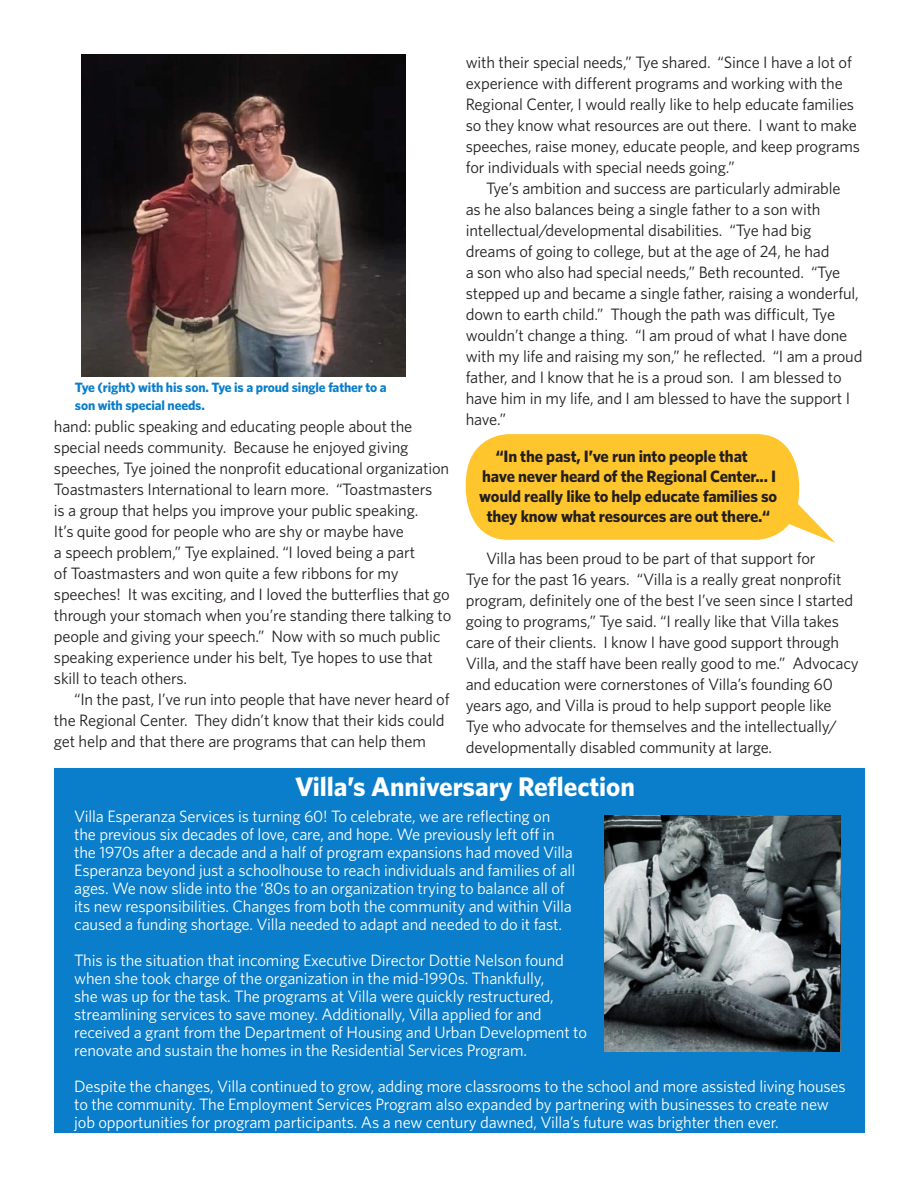
<style>
.page{position:relative;width:918px;height:1188px;background:#fff}
.page>*{position:absolute;margin:0;border:0;box-sizing:border-box;transform-origin:0 0}
.t1{font:700 27px "Whitney";letter-spacing:-.005em;color:#fff}
.t2{font:16.5px/21px "Whitney";letter-spacing:-.01em;color:#231f20}
.t3{font:16.5px/18px "Whitney";letter-spacing:-.01em;color:#fff}
.t4{font:700 16.5px "Whitney";letter-spacing:-.01em;color:#231f20}
.t5{font:700 13.5px/18px "Whitney";letter-spacing:-.01em;color:#0a7eca}
</style>
<div class="page">
<div style="left:55px;top:768px;width:810px;height:365px;background:#0a7eca"></div>
<img style="left:81px;top:55px;width:324px;height:321px">
<svg style="left:466px;top:434px;width:369px;height:109px;background:#ffcd4c"></svg>
<img style="left:604px;top:815px;width:237px;height:237px">
<p class="t2" style="left:466px;top:51px;width:396px">with their special needs,” Tye shared. “Since I have a lot of experience with different programs and working with the Regional Center, I would really like to help educate families so they know what resources are out there. I want to make speeches, raise money, educate people, and keep programs for individuals with special needs going.”</p>
<p class="t2" style="left:466px;top:177px;width:398px;text-indent:20px">Tye’s ambition and success are particularly admirable<br>as he also balances being a single father to a son with intellectual/developmental disabilities. “Tye had big dreams of going to college, but at the age of 24, he had<br>a son who also had special needs,” Beth recounted. “Tye stepped up and became a single father, raising a wonderful, down to earth child.” Though the path was difficult, Tye wouldn’t change a thing. “I am proud of what I have done with my life and raising my son,” he reflected. “I am a proud father, and I know that he is a proud son. I am blessed to have him in my life, and I am blessed to have the support I have.”</p>
<p class="t5" style="left:75px;top:378px;width:313px">Tye (right) with his son. Tye is a proud single father to a son with special needs.</p>
<p class="t2" style="left:54px;top:416px;width:399px">hand: public speaking and educating people about the special needs community. Because he enjoyed giving speeches, Tye joined the nonprofit educational organization Toastmasters International to learn more. “Toastmasters<br>is a group that helps you improve your public speaking.<br>It’s quite good for people who are shy or maybe have<br>a speech problem,” Tye explained. “I loved being a part<br>of Toastmasters and won quite a few ribbons for my speeches! It was exciting, and I loved the butterflies that go through your stomach when you’re standing there talking to people and giving your speech.” Now with so much public speaking experience under his belt, Tye hopes to use that skill to teach others.</p>
<p class="t2" style="left:54px;top:689px;width:397px;text-indent:20px">“In the past, I’ve run into people that have never heard of the Regional Center. They didn’t know that their kids could get help and that there are programs that can help them</p>
<p class="t4" style="left:496px;top:446px;width:254px">“In the past, I’ve run into people that</p>
<p class="t4" style="left:482px;top:465px;width:295px">have never heard of the Regional Center... I</p>
<p class="t4" style="left:479px;top:485px;width:300px">would really like to help educate families so</p>
<p class="t4" style="left:487px;top:505px;width:285px">they know what resources are out there.“</p>
<p class="t2" style="left:466px;top:548px;width:395px;text-indent:20px">Villa has been proud to be part of that support for<br>Tye for the past 16 years. “Villa is a really great nonprofit program, definitely one of the best I’ve seen since I started going to programs,” Tye said. “I really like that Villa takes care of their clients. I know I have good support through Villa, and the staff have been really good to me.” Advocacy and education were cornerstones of Villa’s founding 60 years ago, and Villa is proud to help support people like Tye who advocate for themselves and the intellectually/ developmentally disabled community at large.</p>
<p class="t1" style="left:295px;top:768px;width:341px">Villa’s Anniversary Reflection</p>
<p class="t3" style="left:74px;top:807px;width:503px">Villa Esperanza Services is turning 60! To celebrate, we are reflecting on the previous six decades of love, care, and hope. We previously left off in the 1970s after a decade and a half of program expansions had moved Villa Esperanza beyond just a schoolhouse to reach individuals and families of all ages. We now slide into the ‘80s to an organization trying to balance all of its new responsibilities. Changes from both the community and within Villa caused a funding shortage. Villa needed to adapt and needed to do it fast.</p>
<p class="t3" style="left:74px;top:951px;width:514px">This is the situation that incoming Executive Director Dottie Nelson found when she took charge of the organization in the mid-1990s. Thankfully,<br>she was up for the task. The programs at Villa were quickly restructured, streamlining services to save money. Additionally, Villa applied for and received a grant from the Department of Housing and Urban Development to renovate and sustain the homes in the Residential Services Program.</p>
<p class="t3" style="left:74px;top:1077px;width:773px">Despite the changes, Villa continued to grow, adding more classrooms to the school and more assisted living houses to the community. The Employment Services Program also expanded by partnering with businesses to create new job opportunities for program participants. As a new century dawned, Villa’s future was brighter then ever.</p>
</div>
